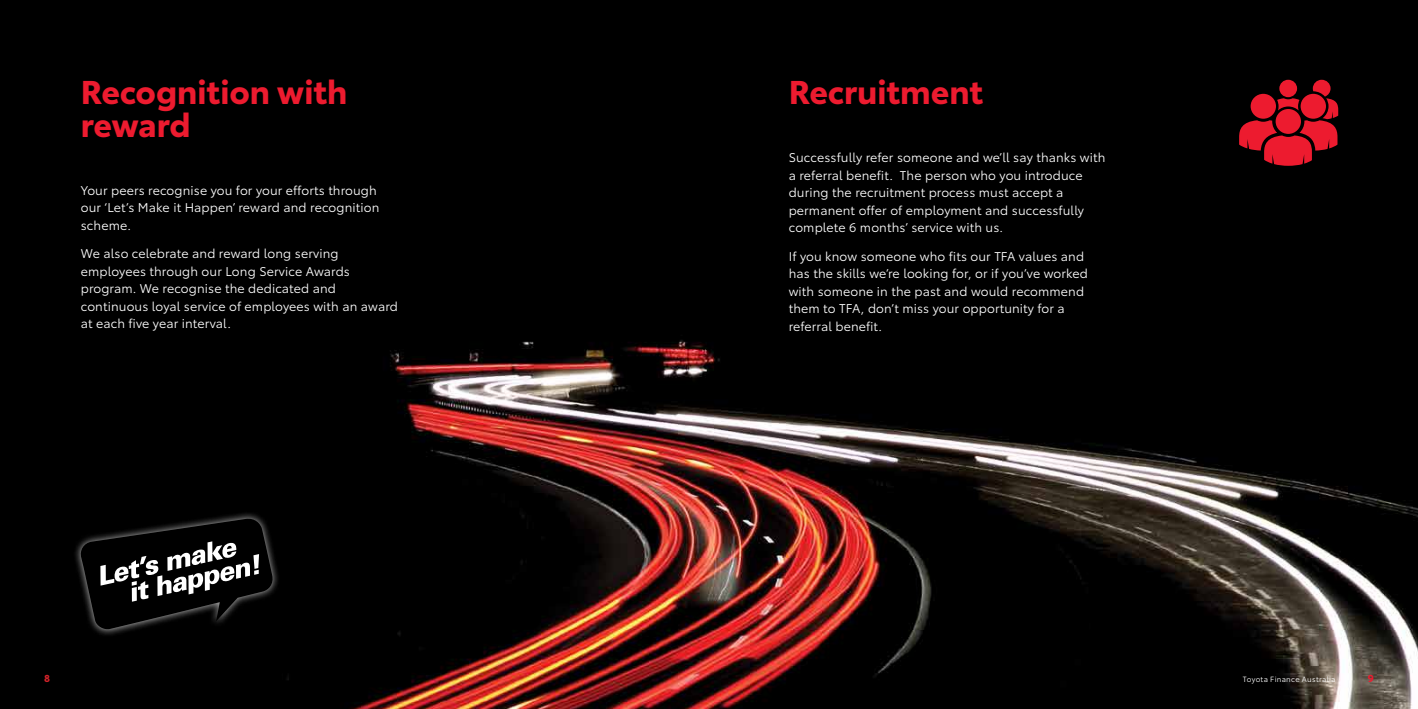
<style>
.page{position:relative;width:1418px;height:709px;background:#fff}
.page>*{position:absolute;margin:0;border:0;box-sizing:border-box;transform-origin:0 0}
.t1{font:700 32.5px/32.5px "Toyota Type";color:#ed1b2f}
.t2{font:12.5px/17.5px "Toyota Type";letter-spacing:.01em;color:#fff}
.t3{font:700 10px "Toyota Type";color:#d2232a}
.t4{font:700 10px "Toyota Type";color:#ed1b2f}
.t5{font:7.5px "Toyota Type";letter-spacing:.035em;color:#fff}
</style>
<div class="page">
<div style="left:0;top:0;width:1417px;height:709px;background:#000"></div>
<img style="left:287px;top:340px;width:1130px;height:369px">
<div style="left:73px;top:511px;width:207px;height:126px;background:#fff;opacity:.75"></div>
<svg style="left:81px;top:518px;width:191px;height:111px"></svg>
<svg style="left:1239px;top:80px;width:99px;height:86px"></svg>
<h1 class="t1" style="left:81px;top:73px;width:268px">Recognition with reward</h1>
<p class="t2" style="left:81px;top:181px;width:300px">Your peers recognise you for your efforts through our ‘Let’s Make it Happen’ reward and recognition scheme.</p>
<p class="t2" style="left:81px;top:244px;width:318px">We also celebrate and reward long serving employees through our Long Service Awards program. We recognise the dedicated and continuous loyal service of employees with an award at each five year interval.</p>
<h1 class="t1" style="left:788px;top:73px;width:196px">Recruitment</h1>
<p class="t2" style="left:788px;top:148px;width:318px">Successfully refer someone and we’ll say thanks with a referral benefit. The person who you introduce during the recruitment process must accept a permanent offer of employment and successfully complete 6 months’ service with us.</p>
<p class="t2" style="left:788px;top:246px;width:301px">If you know someone who fits our TFA values and has the skills we’re looking for, or if you’ve worked with someone in the past and would recommend them to TFA, don’t miss your opportunity for a referral benefit.</p>
<p class="t3" style="left:44px;top:671px;width:7px">8</p>
<p class="t5" style="left:1242px;top:674px;width:94px">Toyota Finance Australia</p>
<p class="t4" style="left:1367px;top:671px;width:7px">9</p>
</div>
